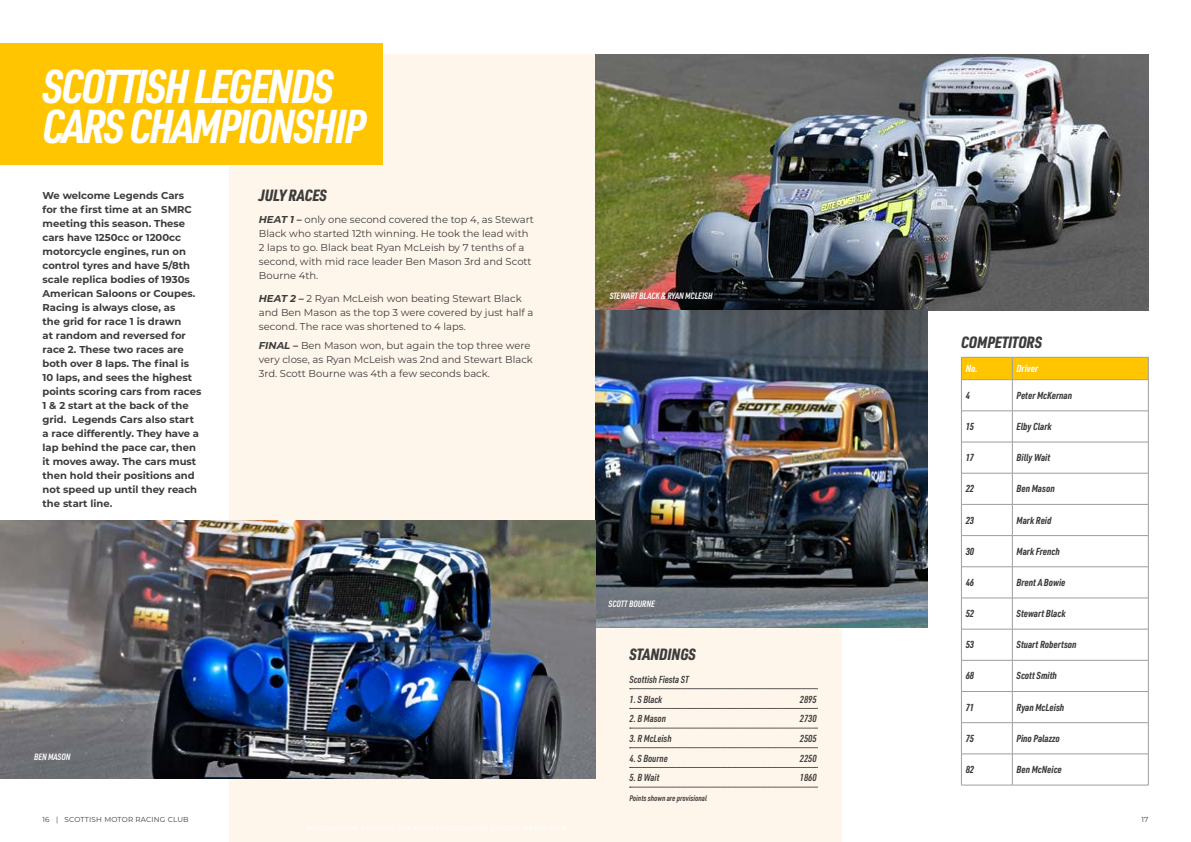
<style>
.page{position:relative;width:1191px;height:842px;background:#fff}
.page>*{position:absolute;margin:0;border:0;box-sizing:border-box;transform-origin:0 0}
.t1{font:italic 700 46.5px/40.6px "URWDIN Cond";letter-spacing:-.035em;color:#fff}
.t2{font:italic 900 16px "URWDIN Cond";color:#3c3c3b}
.t3{font:700 10px/14px "Montserrat";color:#3c3c3b}
.t4{font:10px/14px "Montserrat";color:#3c3c3b}
.t5{font:italic 700 10px "URWDIN Cond";color:#3c3c3b}
.t6{font:italic 600 10px "URWDIN Cond";color:#3c3c3b}
.t7{font:italic 700 10px "URWDIN Cond";color:#fff}
.t8{font:italic 600 9px "URWDIN Cond";color:#fff}
.t9{font:italic 600 8px "URWDIN Cond";color:#3c3c3b}
.t10{font:7.2px "Montserrat";letter-spacing:.025em;color:#3c3c3b}
.s1{font-weight:700;font-style:italic}
</style>
<div class="page">
<div style="left:230px;top:55px;width:612px;height:787px;background:#fff6eb"></div>
<img style="left:595px;top:55px;width:553px;height:256px">
<img style="left:595px;top:311px;width:332px;height:316px">
<svg style="left:962px;top:380px;width:186px;height:405px"></svg>
<svg style="left:961px;top:357px;width:188px;height:23px"></svg>
<hr style="left:961px;top:379px;width:51px;height:1px;background:#9d9d9c">
<hr style="left:961px;top:380px;width:1px;height:31px;background:#9d9d9c">
<hr style="left:1012px;top:379px;width:136px;height:1px;background:#9d9d9c">
<hr style="left:1012px;top:380px;width:1px;height:31px;background:#9d9d9c">
<hr style="left:1148px;top:380px;width:1px;height:31px;background:#9d9d9c">
<hr style="left:961px;top:411px;width:51px;height:1px;background:#9d9d9c">
<hr style="left:961px;top:411px;width:1px;height:31px;background:#9d9d9c">
<hr style="left:1012px;top:411px;width:136px;height:1px;background:#9d9d9c">
<hr style="left:1012px;top:411px;width:1px;height:31px;background:#9d9d9c">
<hr style="left:1148px;top:411px;width:1px;height:31px;background:#9d9d9c">
<hr style="left:961px;top:442px;width:51px;height:1px;background:#9d9d9c">
<hr style="left:961px;top:442px;width:1px;height:31px;background:#9d9d9c">
<hr style="left:1012px;top:442px;width:136px;height:1px;background:#9d9d9c">
<hr style="left:1012px;top:442px;width:1px;height:31px;background:#9d9d9c">
<hr style="left:1148px;top:442px;width:1px;height:31px;background:#9d9d9c">
<hr style="left:961px;top:473px;width:51px;height:1px;background:#9d9d9c">
<hr style="left:961px;top:473px;width:1px;height:31px;background:#9d9d9c">
<hr style="left:1012px;top:473px;width:136px;height:1px;background:#9d9d9c">
<hr style="left:1012px;top:473px;width:1px;height:31px;background:#9d9d9c">
<hr style="left:1148px;top:473px;width:1px;height:31px;background:#9d9d9c">
<hr style="left:961px;top:504px;width:51px;height:1px;background:#9d9d9c">
<hr style="left:961px;top:504px;width:1px;height:31px;background:#9d9d9c">
<hr style="left:1012px;top:504px;width:136px;height:1px;background:#9d9d9c">
<hr style="left:1012px;top:504px;width:1px;height:31px;background:#9d9d9c">
<hr style="left:1148px;top:504px;width:1px;height:31px;background:#9d9d9c">
<hr style="left:961px;top:535px;width:51px;height:1px;background:#9d9d9c">
<hr style="left:961px;top:536px;width:1px;height:31px;background:#9d9d9c">
<hr style="left:1012px;top:535px;width:136px;height:1px;background:#9d9d9c">
<hr style="left:1012px;top:536px;width:1px;height:31px;background:#9d9d9c">
<hr style="left:1148px;top:536px;width:1px;height:31px;background:#9d9d9c">
<hr style="left:961px;top:567px;width:51px;height:1px;background:#9d9d9c">
<hr style="left:961px;top:567px;width:1px;height:31px;background:#9d9d9c">
<hr style="left:1012px;top:567px;width:136px;height:1px;background:#9d9d9c">
<hr style="left:1012px;top:567px;width:1px;height:31px;background:#9d9d9c">
<hr style="left:1148px;top:567px;width:1px;height:31px;background:#9d9d9c">
<hr style="left:961px;top:598px;width:51px;height:1px;background:#9d9d9c">
<hr style="left:961px;top:598px;width:1px;height:31px;background:#9d9d9c">
<hr style="left:1012px;top:598px;width:136px;height:1px;background:#9d9d9c">
<hr style="left:1012px;top:598px;width:1px;height:31px;background:#9d9d9c">
<hr style="left:1148px;top:598px;width:1px;height:31px;background:#9d9d9c">
<hr style="left:961px;top:629px;width:51px;height:1px;background:#9d9d9c">
<hr style="left:961px;top:629px;width:1px;height:31px;background:#9d9d9c">
<hr style="left:1012px;top:629px;width:136px;height:1px;background:#9d9d9c">
<hr style="left:1012px;top:629px;width:1px;height:31px;background:#9d9d9c">
<hr style="left:1148px;top:629px;width:1px;height:31px;background:#9d9d9c">
<hr style="left:961px;top:660px;width:51px;height:1px;background:#9d9d9c">
<hr style="left:961px;top:660px;width:1px;height:31px;background:#9d9d9c">
<hr style="left:1012px;top:660px;width:136px;height:1px;background:#9d9d9c">
<hr style="left:1012px;top:660px;width:1px;height:31px;background:#9d9d9c">
<hr style="left:1148px;top:660px;width:1px;height:31px;background:#9d9d9c">
<hr style="left:961px;top:691px;width:51px;height:1px;background:#9d9d9c">
<hr style="left:961px;top:692px;width:1px;height:30px;background:#9d9d9c">
<hr style="left:1012px;top:691px;width:136px;height:1px;background:#9d9d9c">
<hr style="left:1012px;top:692px;width:1px;height:30px;background:#9d9d9c">
<hr style="left:1148px;top:692px;width:1px;height:30px;background:#9d9d9c">
<hr style="left:961px;top:722px;width:51px;height:1px;background:#9d9d9c">
<hr style="left:961px;top:723px;width:1px;height:31px;background:#9d9d9c">
<hr style="left:1012px;top:722px;width:136px;height:1px;background:#9d9d9c">
<hr style="left:1012px;top:723px;width:1px;height:31px;background:#9d9d9c">
<hr style="left:1148px;top:723px;width:1px;height:31px;background:#9d9d9c">
<hr style="left:961px;top:754px;width:51px;height:1px;background:#9d9d9c">
<hr style="left:961px;top:754px;width:1px;height:31px;background:#9d9d9c">
<hr style="left:1012px;top:754px;width:136px;height:1px;background:#9d9d9c">
<hr style="left:1012px;top:754px;width:1px;height:31px;background:#9d9d9c">
<hr style="left:1148px;top:754px;width:1px;height:31px;background:#9d9d9c">
<hr style="left:961px;top:785px;width:51px;height:1px;background:#9d9d9c">
<hr style="left:1012px;top:785px;width:136px;height:1px;background:#9d9d9c">
<svg style="left:629px;top:688px;width:188px;height:1px"></svg>
<svg style="left:629px;top:708px;width:188px;height:1px"></svg>
<svg style="left:629px;top:728px;width:188px;height:1px"></svg>
<svg style="left:629px;top:747px;width:188px;height:1px"></svg>
<svg style="left:629px;top:767px;width:188px;height:1px"></svg>
<svg style="left:629px;top:787px;width:188px;height:1px"></svg>
<img style="left:0;top:521px;width:595px;height:257px">
<div style="left:0;top:43px;width:383px;height:122px;background:#ffc500"></div>
<h1 class="t1" style="left:43px;top:64px;width:324px">SCOTTISH LEGENDS<br>CARS CHAMPIONSHIP</h1>
<p class="t3" style="left:43px;top:188px;width:160px">We welcome Legends Cars<br>for the first time at an SMRC meeting this season. These cars have 1250cc or 1200cc motorcycle engines, run on control tyres and have 5/8th scale replica bodies of 1930s<br>American Saloons or Coupes.<br>Racing is always close, as<br>the grid for race 1 is drawn<br>at random and reversed for race 2. These two races are both over 8 laps. The final is<br>10 laps, and sees the highest points scoring cars from races<br>1 &amp; 2 start at the back of the grid. Legends Cars also start a race differently. They have a lap behind the pace car, then it moves away. The cars must then hold their positions and not speed up until they reach the start line.</p>
<h2 class="t2" style="left:259px;top:184px;width:69px">JULY RACES</h2>
<p class="t4" style="left:259px;top:212px;width:276px"><span class="s1">HEAT 1 –</span> only one second covered the top 4, as Stewart Black who started 12th winning. He took the lead with 2 laps to go. Black beat Ryan McLeish by 7 tenths of a second, with mid race leader Ben Mason 3rd and Scott Bourne 4th.</p>
<p class="t4" style="left:259px;top:291px;width:276px"><span class="s1">HEAT 2 –</span> 2 Ryan McLeish won beating Stewart Black and Ben Mason as the top 3 were covered by just half a second. The race was shortened to 4 laps.</p>
<p class="t4" style="left:259px;top:338px;width:275px"><span class="s1">FINAL –</span> Ben Mason won, but again the top three were very close, as Ryan McLeish was 2nd and Stewart Black<br>3rd. Scott Bourne was 4th a few seconds back.</p>
<p class="t8" style="left:34px;top:750px;width:38px">BEN MASON</p>
<p class="t8" style="left:609px;top:290px;width:104px">STEWART BLACK &amp; RYAN MCLEISH</p>
<p class="t8" style="left:608px;top:598px;width:48px">SCOTT BOURNE</p>
<h2 class="t2" style="left:629px;top:644px;width:68px">STANDINGS</h2>
<p class="t6" style="left:629px;top:673px;width:61px">Scottish Fiesta ST</p>
<p class="t6" style="left:629px;top:692px;width:34px">1. S Black</p>
<p class="t6" style="left:800px;top:692px;width:18px">2895</p>
<p class="t6" style="left:629px;top:712px;width:38px">2. B Mason</p>
<p class="t6" style="left:800px;top:712px;width:18px">2730</p>
<p class="t6" style="left:629px;top:732px;width:44px">3. R McLeish</p>
<p class="t6" style="left:800px;top:732px;width:18px">2505</p>
<p class="t6" style="left:629px;top:751px;width:40px">4. S Bourne</p>
<p class="t6" style="left:800px;top:751px;width:18px">2250</p>
<p class="t6" style="left:629px;top:771px;width:31px">5. B Wait</p>
<p class="t6" style="left:800px;top:771px;width:18px">1860</p>
<p class="t9" style="left:629px;top:793px;width:79px">Points shown are provisional</p>
<h2 class="t2" style="left:961px;top:332px;width:82px">COMPETITORS</h2>
<p class="t7" style="left:965px;top:362px;width:13px">No.</p>
<p class="t7" style="left:1016px;top:362px;width:23px">Driver</p>
<p class="t5" style="left:965px;top:388px;width:6px">4</p>
<p class="t5" style="left:1016px;top:388px;width:57px">Peter McKernan</p>
<p class="t5" style="left:965px;top:420px;width:10px">15</p>
<p class="t5" style="left:1016px;top:420px;width:37px">Elby Clark</p>
<p class="t5" style="left:965px;top:451px;width:10px">17</p>
<p class="t5" style="left:1016px;top:451px;width:35px">Billy Wait</p>
<p class="t5" style="left:965px;top:482px;width:10px">22</p>
<p class="t5" style="left:1016px;top:482px;width:40px">Ben Mason</p>
<p class="t5" style="left:965px;top:513px;width:10px">23</p>
<p class="t5" style="left:1016px;top:513px;width:36px">Mark Reid</p>
<p class="t5" style="left:965px;top:544px;width:10px">30</p>
<p class="t5" style="left:1016px;top:544px;width:45px">Mark French</p>
<p class="t5" style="left:965px;top:576px;width:10px">46</p>
<p class="t5" style="left:1016px;top:576px;width:50px">Brent A Bowie</p>
<p class="t5" style="left:965px;top:607px;width:10px">52</p>
<p class="t5" style="left:1016px;top:607px;width:50px">Stewart Black</p>
<p class="t5" style="left:965px;top:638px;width:10px">53</p>
<p class="t5" style="left:1016px;top:638px;width:61px">Stuart Robertson</p>
<p class="t5" style="left:965px;top:669px;width:10px">68</p>
<p class="t5" style="left:1016px;top:669px;width:42px">Scott Smith</p>
<p class="t5" style="left:965px;top:700px;width:10px">71</p>
<p class="t5" style="left:1016px;top:700px;width:49px">Ryan McLeish</p>
<p class="t5" style="left:965px;top:731px;width:10px">75</p>
<p class="t5" style="left:1016px;top:731px;width:45px">Pino Palazzo</p>
<p class="t5" style="left:965px;top:763px;width:10px">82</p>
<p class="t5" style="left:1016px;top:763px;width:47px">Ben McNeice</p>
<p class="t10" style="left:43px;top:815px;width:148px">16 | SCOTTISH MOTOR RACING CLUB</p>
<p class="t10" style="left:1141px;top:815px;width:9px">17</p>
</div>
